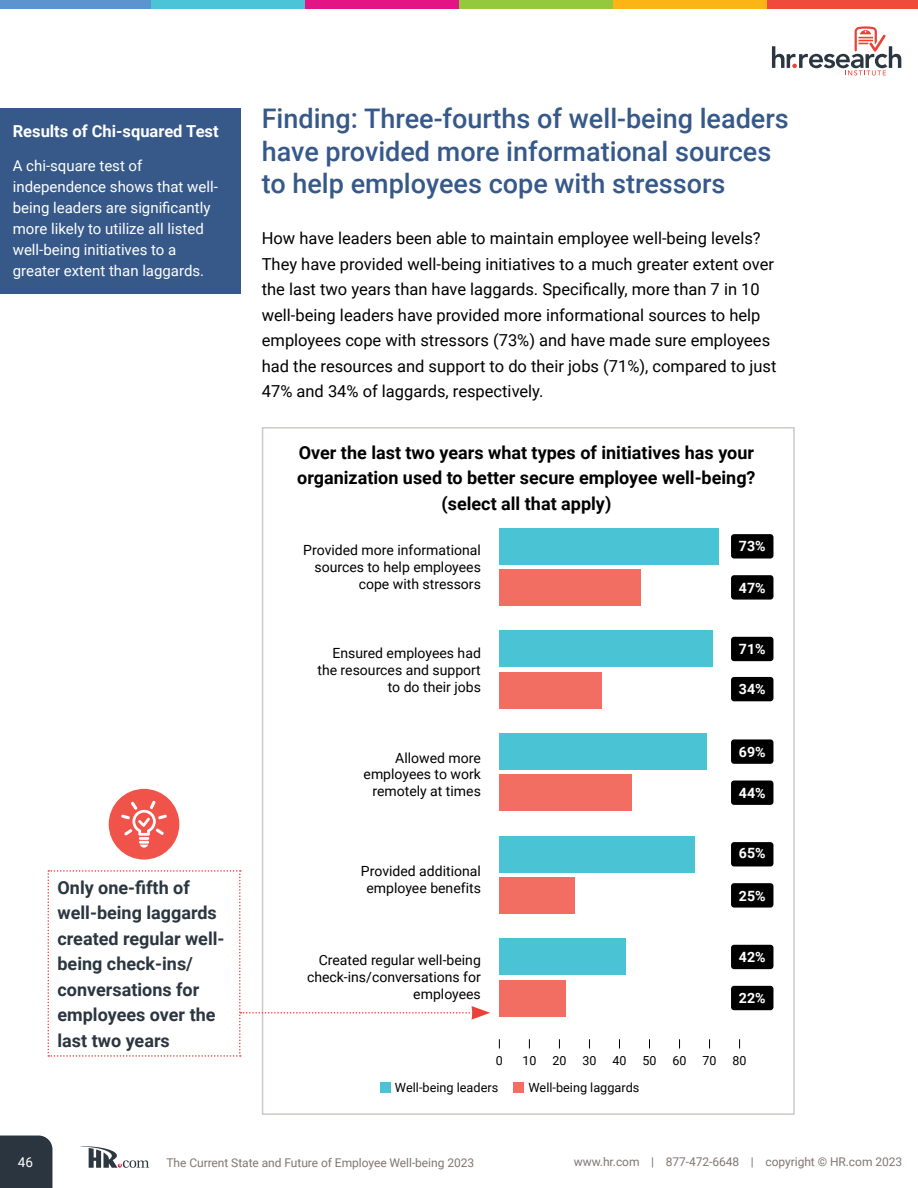
<style>
.page{position:relative;width:918px;height:1188px;background:#fff}
.page>*{position:absolute;margin:0;border:0;box-sizing:border-box;transform-origin:0 0}
.t1{font:500 27px/32.4px "Roboto";color:#36598a}
.t2{font:700 18px/25.5px "Roboto";color:#000;text-align:center}
.t3{font:700 18px/25.5px "Roboto";color:#2b3640}
.t4{font:16.5px/25.5px "Roboto";color:#000}
.t5{font:700 16.5px "Roboto";color:#fff}
.t6{font:15px/21px "Roboto";color:#fff}
.t7{font:14.1px/16.8px "Roboto";color:#000;text-align:right}
.t8{font:700 14.1px "Roboto";color:#fff}
.t9{font:13.5px "Roboto";color:#fff}
.t10{font:12.75px "Roboto";color:#000}
.t11{font:12.45px "Roboto";color:#000}
.t12{font:12px "Roboto";letter-spacing:-.005em;color:#827573}
</style>
<div class="page">
<div style="left:0;top:1136px;width:52px;height:52px;background:#2b353f"></div>
<svg style="left:81px;top:1146px;width:68px;height:22px"></svg>
<div style="left:0;top:108px;width:241px;height:185px;background:#36598a"></div>
<div style="left:109px;top:789px;width:70px;height:71px;background:#f05349;border-radius:50%"></div>
<svg style="left:121px;top:801px;width:46px;height:47px"></svg>
<div style="left:380px;top:1082px;width:10px;height:10px;background:#4ac3d5"></div>
<div style="left:514px;top:1082px;width:10px;height:10px;background:#f26e63"></div>
<div style="left:499px;top:569px;width:141px;height:37px;background:#f26e63"></div>
<div style="left:499px;top:672px;width:102px;height:37px;background:#f26e63"></div>
<div style="left:499px;top:774px;width:132px;height:37px;background:#f26e63"></div>
<div style="left:499px;top:877px;width:75px;height:37px;background:#f26e63"></div>
<div style="left:499px;top:980px;width:66px;height:37px;background:#f26e63"></div>
<div style="left:499px;top:528px;width:220px;height:37px;background:#4ac3d5"></div>
<div style="left:499px;top:631px;width:214px;height:36px;background:#4ac3d5"></div>
<div style="left:499px;top:733px;width:208px;height:37px;background:#4ac3d5"></div>
<div style="left:499px;top:836px;width:196px;height:37px;background:#4ac3d5"></div>
<div style="left:499px;top:938px;width:126px;height:37px;background:#4ac3d5"></div>
<div style="left:731px;top:534px;width:42px;height:25px;background:#000;border-radius:3px"></div>
<div style="left:731px;top:575px;width:42px;height:25px;background:#000;border-radius:3px"></div>
<div style="left:731px;top:677px;width:42px;height:24px;background:#000;border-radius:3px"></div>
<div style="left:731px;top:637px;width:42px;height:24px;background:#000;border-radius:3px"></div>
<div style="left:731px;top:739px;width:42px;height:25px;background:#000;border-radius:3px"></div>
<div style="left:731px;top:781px;width:42px;height:24px;background:#000;border-radius:3px"></div>
<div style="left:731px;top:842px;width:42px;height:24px;background:#000;border-radius:3px"></div>
<div style="left:731px;top:883px;width:42px;height:25px;background:#000;border-radius:3px"></div>
<div style="left:731px;top:945px;width:42px;height:24px;background:#000;border-radius:3px"></div>
<div style="left:731px;top:986px;width:42px;height:24px;background:#000;border-radius:3px"></div>
<svg style="left:48px;top:870px;width:442px;height:187px"></svg>
<div style="left:0;top:0;width:151px;height:9px;background:#5c94cf"></div>
<div style="left:151px;top:0;width:154px;height:9px;background:#4ac4d6"></div>
<div style="left:305px;top:0;width:154px;height:9px;background:#e31485"></div>
<div style="left:459px;top:0;width:154px;height:9px;background:#94c93d"></div>
<div style="left:613px;top:0;width:154px;height:9px;background:#fcb514"></div>
<div style="left:767px;top:0;width:151px;height:9px;background:#f04a3d"></div>
<svg style="left:772px;top:26px;width:129px;height:50px"></svg>
<p class="t5" style="left:13px;top:120px;width:207px">Results of Chi-squared Test</p>
<p class="t6" style="left:13px;top:155px;width:207px">A chi-square test of independence shows that well&shy;being leaders are significantly more likely to utilize all listed well-being initiatives to a greater extent than laggards.</p>
<p class="t3" style="left:58px;top:874px;width:169px">Only one-fifth of well-being laggards created regular well&shy;being check-ins/ conversations for employees over the last two years</p>
<h1 class="t1" style="left:262px;top:101px;width:529px">Finding: Three-fourths of well-being leaders have provided more informational sources to help employees cope with stressors</h1>
<p class="t4" style="left:262px;top:225px;width:516px">How have leaders been able to maintain employee well-being levels?<br>They have provided well-being initiatives to a much greater extent over the last two years than have laggards. Specifically, more than 7 in 10 well-being leaders have provided more informational sources to help employees cope with stressors (73%) and have made sure employees had the resources and support to do their jobs (71%), compared to just 47% and 34% of laggards, respectively.</p>
<p class="t2" style="left:297px;top:439px;width:460px">Over the last two years what types of initiatives has your organization used to better secure employee well-being? (select all that apply)</p>
<p class="t7" style="left:303px;top:541px;width:179px">Provided more informational sources to help employees cope with stressors</p>
<p class="t7" style="left:317px;top:644px;width:165px">Ensured employees had the resources and support to do their jobs</p>
<p class="t7" style="left:364px;top:749px;width:119px">Allowed more employees to work remotely at times</p>
<p class="t7" style="left:361px;top:862px;width:121px;text-align:center">Provided additional employee benefits</p>
<p class="t7" style="left:307px;top:951px;width:175px">Created regular well-being check-ins/conversations for employees</p>
<p class="t8" style="left:739px;top:537px;width:28px">73%</p>
<p class="t8" style="left:739px;top:578px;width:28px">47%</p>
<p class="t8" style="left:739px;top:639px;width:28px">71%</p>
<p class="t8" style="left:739px;top:679px;width:28px">34%</p>
<p class="t8" style="left:739px;top:742px;width:28px">69%</p>
<p class="t8" style="left:739px;top:783px;width:28px">44%</p>
<p class="t8" style="left:739px;top:844px;width:28px">65%</p>
<p class="t8" style="left:739px;top:886px;width:28px">25%</p>
<p class="t8" style="left:739px;top:947px;width:28px">42%</p>
<p class="t8" style="left:739px;top:988px;width:28px">22%</p>
<p class="t11" style="left:496px;top:1052px;width:9px">0</p>
<p class="t11" style="left:522px;top:1052px;width:16px">10</p>
<p class="t11" style="left:552px;top:1052px;width:16px">20</p>
<p class="t11" style="left:582px;top:1052px;width:16px">30</p>
<p class="t11" style="left:612px;top:1052px;width:16px">40</p>
<p class="t11" style="left:643px;top:1052px;width:16px">50</p>
<p class="t11" style="left:673px;top:1052px;width:16px">60</p>
<p class="t11" style="left:703px;top:1052px;width:16px">70</p>
<p class="t11" style="left:733px;top:1052px;width:16px">80</p>
<p class="t10" style="left:395px;top:1078px;width:105px">Well-being leaders</p>
<p class="t10" style="left:528px;top:1078px;width:113px">Well-being laggards</p>
<p class="t9" style="left:18px;top:1153px;width:17px">46</p>
<p class="t12" style="left:166px;top:1155px;width:309px">The Current State and Future of Employee Well-being 2023</p>
<p class="t12" style="left:574px;top:1153px;width:330px">www.hr.com | 877-472-6648 | copyright © HR.com 2023</p>
</div>
